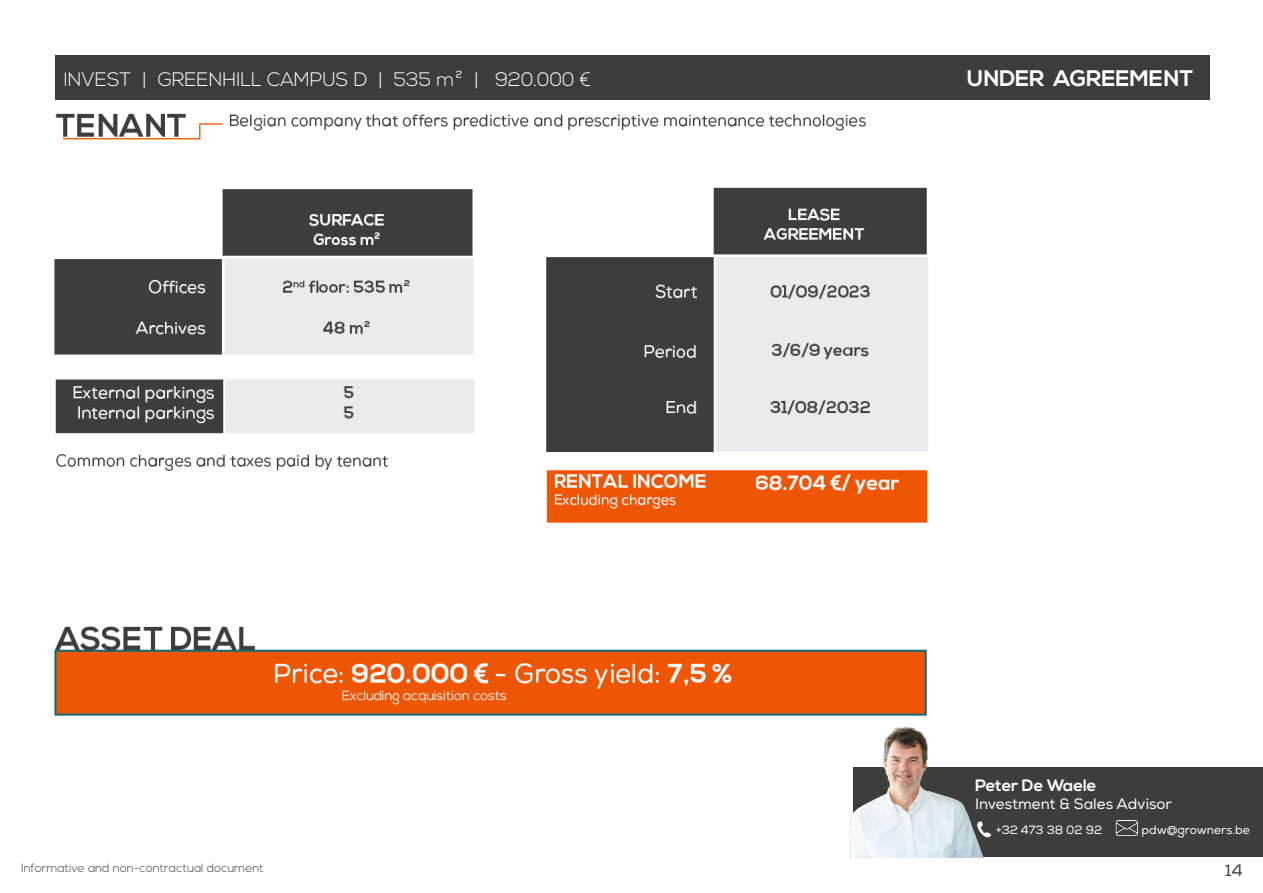
<style>
.page{position:relative;width:1263px;height:893px;background:#fff}
.page>*{position:absolute;margin:0;border:0;box-sizing:border-box;transform-origin:0 0}
.t1{font:700 22.5px "Nexa";color:#fff}
.t2{font:300 19.5px "Nexa";color:#fff}
.t3{font:700 16.5px "Nexa";color:#fff}
.t4{font:16.5px "Nexa";color:#3c3c3b}
.t5{font:15px "Nexa";color:#fff}
.t6{font:300 12px "Nexa";color:#3c3c3b}
.t7{font:12px "Nexa";color:#fff}
</style>
<div class="page">
<div style="left:853px;top:767px;width:409px;height:90px;background:#3d3d3c"></div>
<img style="left:983px;top:831px;width:9px;height:7px">
<img style="left:1115px;top:821px;width:23px;height:15px">
<img style="left:849px;top:727px;width:134px;height:130px">
<img style="left:54px;top:113px;width:874px;height:603px">
<div style="left:55px;top:55px;width:1155px;height:45px;background:#3c3c3b"></div>
<p class="t2" style="left:64px;top:69px;width:529px">INVEST | GREENHILL CAMPUS D | 535 m² | 920.000 €</p>
<p class="t1" style="left:967px;top:66px;width:228px">UNDER AGREEMENT</p>
<p class="t3" style="left:975px;top:776px;width:123px">Peter De Waele</p>
<p class="t5" style="left:975px;top:795px;width:199px">Investment &amp; Sales Advisor</p>
<p class="t7" style="left:996px;top:822px;width:108px">+32 473 38 02 92</p>
<p class="t7" style="left:1141px;top:822px;width:110px">pdw@growners.be</p>
<p class="t6" style="left:21px;top:861px;width:244px">Informative and non-contractual document</p>
<p class="t4" style="left:1225px;top:860px;width:19px">14</p>
</div>
